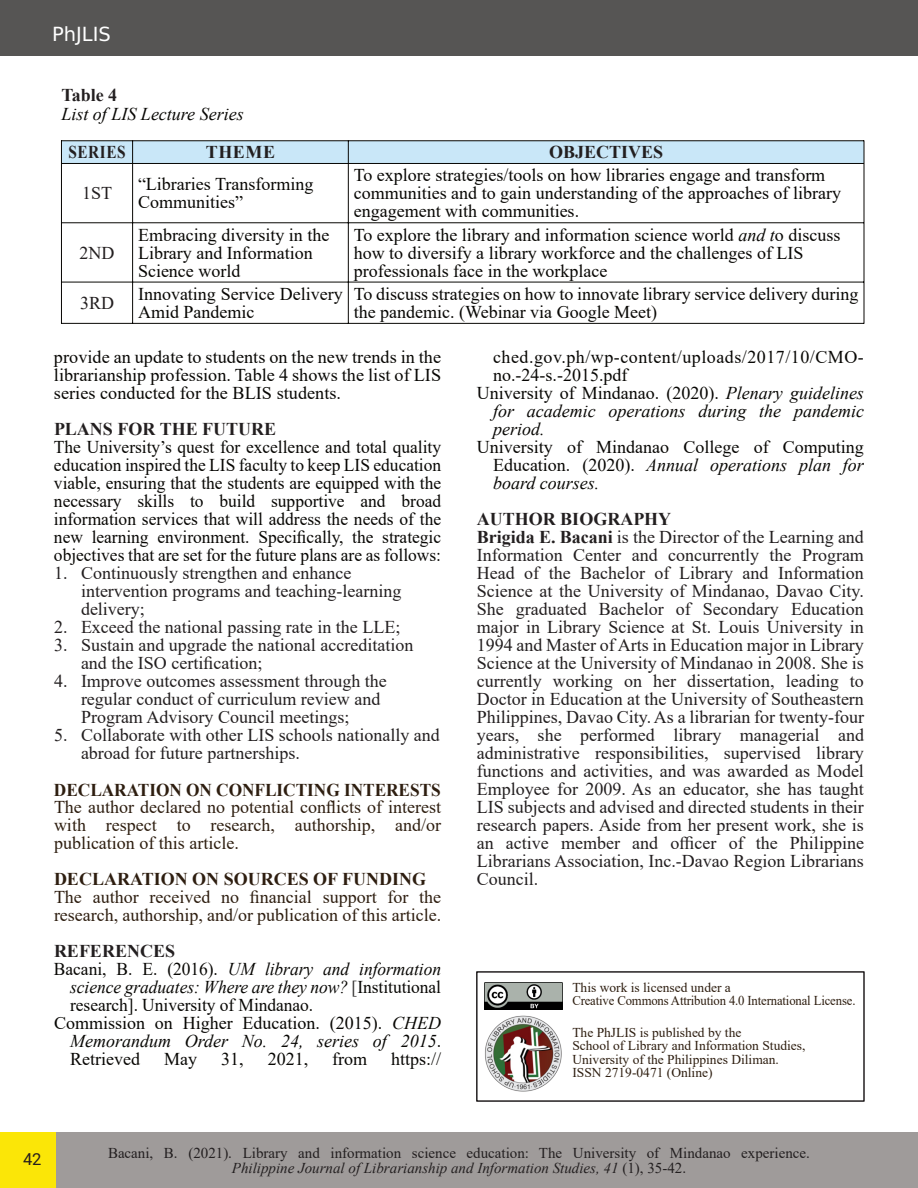
<style>
.page{position:relative;width:918px;height:1188px;background:#fff}
.page>*{position:absolute;margin:0;border:0;box-sizing:border-box;transform-origin:0 0}
.t1{font:19.5px "Verina Sans";color:#fff}
.t2{font:18px/18px "Times New Roman";color:#231f20}
.t3{font:18px/18px "Times New Roman";color:#080704}
.t4{font:18px/18px "Times New Roman";color:#2e1e10;text-align:justify}
.t5{font:italic 18px "Times New Roman";color:#080704}
.t6{font:700 18px "Times New Roman";color:#231f20}
.t7{font:18px "Times New Roman";letter-spacing:.03em;color:#080704}
.t8{font:700 18px "Times New Roman";color:#2e1e10;scale:.96 1}
.t9{font:700 18px "Times New Roman";color:#2e1e10}
.t10{font:700 18px "Times New Roman";color:#231f20;scale:.85 1}
.t11{font:16.5px "Roboto";color:#251d1c}
.t12{font:15px/15px "Times New Roman";color:#231f20;text-align:center}
.t13{font:13.5px/13.5px "Times New Roman";color:#2e1e10}
.s1{font-style:italic}
.s2{font-style:normal}
.s3{font-style:normal;color:#343231}
.s4{font-weight:700}
</style>
<div class="page">
<div style="left:56px;top:1132px;width:862px;height:56px;background:#9f9b9a"></div>
<div style="left:0;top:0;width:918px;height:56px;background:#565554"></div>
<div style="left:0;top:1132px;width:56px;height:56px;background:#fbe607"></div>
<img style="left:485px;top:982px;width:77px;height:27px">
<img style="left:485px;top:1015px;width:77px;height:77px">
<div style="left:476px;top:971px;width:389px;height:131px;border:2px solid #231f20"></div>
<div style="left:61px;top:141px;width:803px;height:22px;background:#c9e7f8"></div>
<hr style="left:61px;top:140px;width:1px;height:184px;background:#080704">
<hr style="left:864px;top:140px;width:1px;height:184px;background:#080704">
<hr style="left:132px;top:141px;width:1px;height:182px;background:#080704">
<hr style="left:348px;top:141px;width:1px;height:182px;background:#080704">
<hr style="left:61px;top:140px;width:803px;height:1px;background:#080704">
<hr style="left:61px;top:163px;width:803px;height:1px;background:#080704">
<hr style="left:61px;top:222px;width:803px;height:1px;background:#080704">
<hr style="left:61px;top:282px;width:803px;height:1px;background:#080704">
<hr style="left:61px;top:323px;width:803px;height:1px;background:#080704">
<hr style="left:917px;top:56px;width:1px;height:230px;background:#fbe607">
<p class="t1" style="left:52px;top:26px;width:60px">PhJLIS</p>
<p class="t6" style="left:61px;top:89px;width:57px">Table 4</p>
<p class="t5" style="left:61px;top:108px;width:184px">List of LIS Lecture Series</p>
<p class="t10" style="left:68px;top:146px;width:69px">SERIES</p>
<p class="t6" style="left:206px;top:146px;width:71px">THEME</p>
<p class="t6" style="left:549px;top:146px;width:116px">OBJECTIVES</p>
<p class="t2" style="left:82px;top:186px;width:32px">1ST</p>
<p class="t3" style="left:138px;top:177px;width:177px">“Libraries Transforming<br>Communities”</p>
<p class="t3" style="left:354px;top:168px;width:489px">To explore strategies/tools on how libraries engage and transform communities and to gain understanding of the approaches of library engagement with communities.</p>
<p class="t2" style="left:80px;top:245px;width:36px">2ND</p>
<p class="t3" style="left:138px;top:227px;width:193px">Embracing diversity in the<br>Library and Information<br>Science world</p>
<p class="t3" style="left:354px;top:227px;width:488px">To explore the library and information science world <span class="s1">and t</span>o discuss how to diversify a library workforce and the challenges of LIS professionals face in the workplace</p>
<p class="t2" style="left:80px;top:296px;width:36px">3RD</p>
<p class="t3" style="left:138px;top:287px;width:206px">Innovating Service Delivery<br>Amid Pandemic</p>
<p class="t3" style="left:354px;top:287px;width:506px">To discuss strategies on how to innovate library service delivery during the pandemic. (Webinar via Google Meet)</p>
<p class="t3" style="left:54px;top:350px;width:389px;text-align:justify">provide an update to students on the new trends in the librarianship profession. Table 4 shows the list of LIS series conducted for the BLIS students.</p>
<p class="t6" style="left:54px;top:423px;width:224px">PLANS FOR THE FUTURE</p>
<p class="t3" style="left:54px;top:440px;width:389px;text-align:justify">The University’s quest for excellence and total quality education inspired the LIS faculty to keep LIS education viable, ensuring that the students are equipped with the necessary skills to build supportive and broad information services that will address the needs of the new learning environment. Specifically, the strategic objectives that are set for the future plans are as follows:</p>
<p class="t2" style="left:81px;top:566px;width:322px;text-indent:-27px">1. Continuously strengthen and enhance intervention programs and teaching-learning delivery;</p>
<p class="t2" style="left:54px;top:620px;width:348px">2. Exceed the national passing rate in the LLE;</p>
<p class="t2" style="left:81px;top:638px;width:334px;text-indent:-27px">3. Sustain and upgrade the national accreditation and the ISO certification;</p>
<p class="t2" style="left:81px;top:674px;width:307px;text-indent:-27px">4. Improve outcomes assessment through the regular conduct of curriculum review and<br>Program Advisory Council meetings;</p>
<p class="t2" style="left:81px;top:728px;width:360px;text-indent:-27px">5. Collaborate with other LIS schools nationally and abroad for future partnerships.</p>
<p class="t8" style="left:54px;top:783px;width:404px">DECLARATION ON CONFLICTING INTERESTS</p>
<p class="t4" style="left:54px;top:800px;width:389px">The author declared no potential conflicts of interest with respect to research, authorship, and/or publication of this article.</p>
<p class="t9" style="left:54px;top:873px;width:374px">DECLARATION ON SOURCES OF FUNDING</p>
<p class="t4" style="left:54px;top:890px;width:389px">The author received no financial support for the research, authorship, and/or publication of this article.</p>
<p class="t6" style="left:54px;top:945px;width:123px">REFERENCES</p>
<p class="t5" style="left:54px;top:963px;width:389px"><span class="s2">Bacani, B. E. (2016).</span> UM library and information</p>
<p class="t5" style="left:70px;top:981px;width:372px">science graduates: Where are they now? <span class="s3">[</span><span class="s2">Institutional</span></p>
<p class="t3" style="left:70px;top:998px;width:245px">research]. University of Mindanao.</p>
<p class="t3" style="left:54px;top:1016px;width:389px">Commission on Higher Education. (2015). <span class="s1">CHED</span></p>
<p class="t5" style="left:70px;top:1035px;width:372px">Memorandum Order No. 24, series of 2015<span class="s2">.</span></p>
<p class="t3" style="left:70px;top:1052px;width:71px">Retrieved</p>
<p class="t3" style="left:164px;top:1052px;width:34px">May</p>
<p class="t3" style="left:221px;top:1052px;width:24px">31,</p>
<p class="t3" style="left:268px;top:1052px;width:42px">2021,</p>
<p class="t3" style="left:332px;top:1052px;width:36px">from</p>
<p class="t3" style="left:391px;top:1052px;width:52px">https://</p>
<p class="t7" style="left:493px;top:351px;width:372px">ched.gov.ph/wp-content/uploads/2017/10/CMO-</p>
<p class="t3" style="left:493px;top:368px;width:136px">no.-24-s.-2015.pdf</p>
<p class="t3" style="left:477px;top:386px;width:389px">University of Mindanao. (2020). <span class="s1">Plenary guidelines</span></p>
<p class="t5" style="left:493px;top:405px;width:372px">for academic operations during the pandemic</p>
<p class="t5" style="left:493px;top:423px;width:53px">period.</p>
<p class="t3" style="left:493px;top:440px;width:372px;text-align:justify;text-indent:-16px">University of Mindanao College of Computing Education. (2020). <span class="s1">Annual operations plan for board courses.</span></p>
<p class="t2" style="left:477px;top:512px;width:389px"><span class="s4">AUTHOR BIOGRAPHY<br>Brigida E. Bacani</span> is the Director of the Learning and Information Center and concurrently the Program Head of the Bachelor of Library and Information Science at the University of Mindanao, Davao City.<br>She graduated Bachelor of Secondary Education major in Library Science at St. Louis University in 1994 and Master of Arts in Education major in Library Science at the University of Mindanao in 2008. She is currently working on her dissertation, leading to Doctor in Education at the University of Southeastern Philippines, Davao City. As a librarian for twenty-four years, she performed library managerial and administrative responsibilities, supervised library functions and activities, and was awarded as Model Employee for 2009. As an educator, she has taught LIS subjects and advised and directed students in their research papers. Aside from her present work, she is an active member and officer of the Philippine Librarians Association, Inc.-Davao Region Librarians Council.</p>
<p class="t13" style="left:572px;top:982px;width:285px">This work is licensed under a<br>Creative Commons Attribution 4.0 International License.</p>
<p class="t13" style="left:572px;top:1027px;width:235px">The PhJLIS is published by the<br>School of Library and Information Studies, University of the Philippines Diliman.<br>ISSN 2719-0471 (Online)</p>
<p class="t11" style="left:23px;top:1152px;width:20px">42</p>
<p class="t12" style="left:108px;top:1147px;width:703px">Bacani, B. (2021). Library and information science education: The University of Mindanao experience.<br><span class="s1">Philippine Journal of Librarianship and Information Studies, 41</span> (1), 35-42.</p>
</div>
